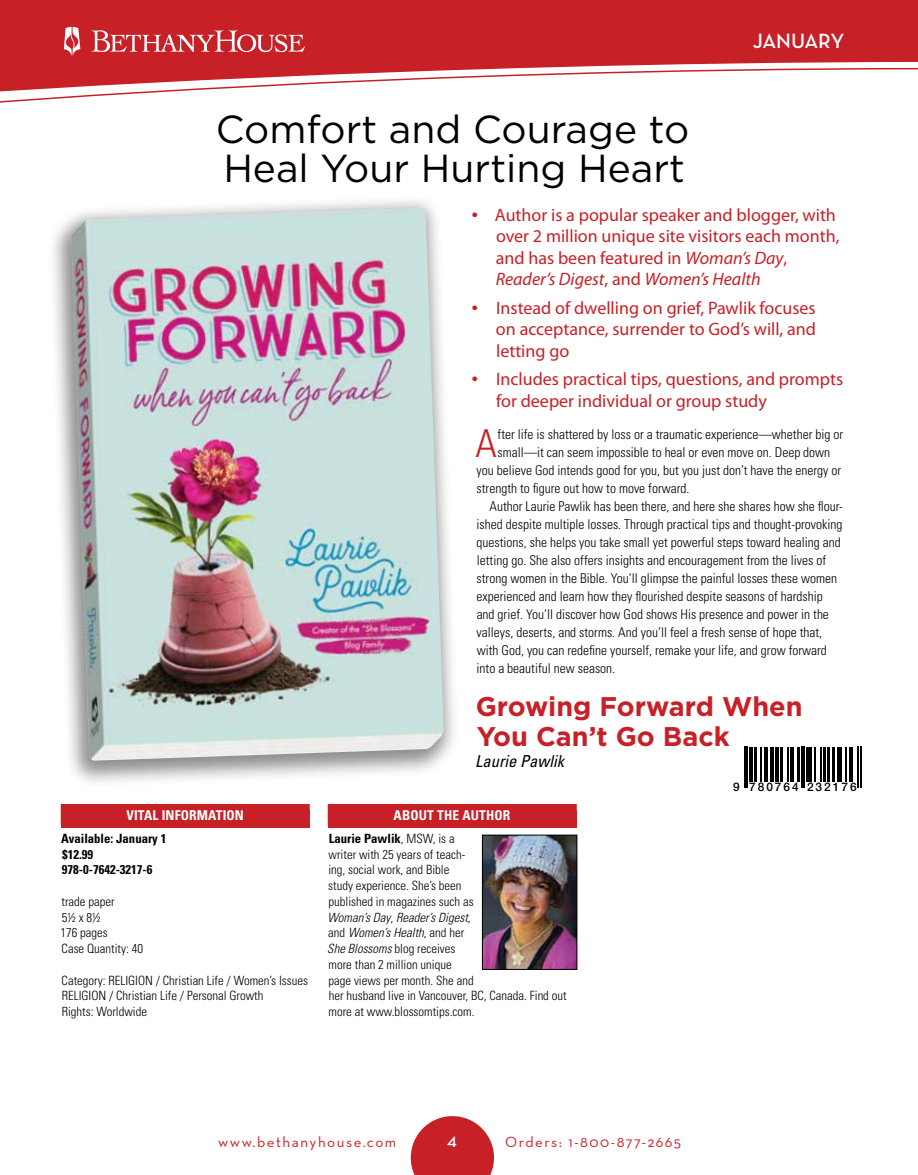
<style>
.page{position:relative;width:918px;height:1175px;background:#fff}
.page>*{position:absolute;margin:0;border:0;box-sizing:border-box;transform-origin:0 0}
.t1{font:39px/39px "Gotham";color:#000}
.t2{font:300 condensed 38.4px "Univers";color:#c82027}
.t3{font:700 27px/30px "Gotham";color:#c82027}
.t4{font:600 21px "Neutraface Text";letter-spacing:-.015em;color:#fff}
.t5{font:18px/21.6px "Myriad Pro";color:#c82027}
.t6{font:italic condensed 16.5px "Univers";color:#000}
.t7{font:600 15.75px "Neutraface Text";color:#fff}
.t8{font:15px "Neutraface Text";letter-spacing:.1em;color:#c82027}
.t9{font:300 condensed 13.5px "Univers";color:#000}
.t10{font:700 condensed 13.5px "Univers";letter-spacing:.01em;color:#fff}
.t11{font:300 condensed 12.75px/15.8px "Univers";color:#000}
.t12{font:700 condensed 12.75px/15.8px "Univers";color:#000}
.t13{font:500 11.85px "Helvetica Neue";letter-spacing:.17em;color:#000}
.s1{font-family:"Myriad";font-weight:700}
.s2{font-style:italic}
.s3{font-family:"Times New Roman";font-weight:400;font-stretch:normal}
.s4{font-weight:700}
</style>
<div class="page">
<div style="left:328px;top:809px;width:249px;height:18px;background:#c82027"></div>
<div style="left:328px;top:804px;width:249px;height:21px;background:#c82027"></div>
<div style="left:61px;top:809px;width:249px;height:18px;background:#c82027"></div>
<div style="left:61px;top:804px;width:249px;height:21px;background:#c82027"></div>
<div style="left:47px;top:195px;width:413px;height:592px;background:#000;opacity:.45"></div>
<img style="left:71px;top:208px;width:373px;height:552px">
<hr style="left:744px;top:746px;width:2px;height:41px;background:#000">
<hr style="left:747px;top:746px;width:1px;height:41px;background:#000">
<hr style="left:749px;top:746px;width:4px;height:35px;background:#000">
<hr style="left:754px;top:746px;width:3px;height:35px;background:#000">
<hr style="left:761px;top:746px;width:1px;height:35px;background:#000">
<hr style="left:764px;top:746px;width:1px;height:35px;background:#000">
<hr style="left:767px;top:746px;width:1px;height:35px;background:#000">
<hr style="left:770px;top:746px;width:4px;height:35px;background:#000">
<hr style="left:775px;top:746px;width:4px;height:35px;background:#000">
<hr style="left:780px;top:746px;width:3px;height:35px;background:#000">
<hr style="left:788px;top:746px;width:1px;height:35px;background:#000">
<hr style="left:790px;top:746px;width:1px;height:35px;background:#000">
<hr style="left:792px;top:746px;width:2px;height:35px;background:#000">
<hr style="left:797px;top:746px;width:3px;height:35px;background:#000">
<hr style="left:801px;top:746px;width:1px;height:41px;background:#000">
<hr style="left:804px;top:746px;width:1px;height:41px;background:#000">
<hr style="left:806px;top:746px;width:3px;height:35px;background:#000">
<hr style="left:810px;top:746px;width:2px;height:35px;background:#000">
<hr style="left:815px;top:746px;width:1px;height:35px;background:#000">
<hr style="left:821px;top:746px;width:1px;height:35px;background:#000">
<hr style="left:823px;top:746px;width:3px;height:35px;background:#000">
<hr style="left:827px;top:746px;width:3px;height:35px;background:#000">
<hr style="left:832px;top:746px;width:2px;height:35px;background:#000">
<hr style="left:837px;top:746px;width:2px;height:35px;background:#000">
<hr style="left:841px;top:746px;width:1px;height:35px;background:#000">
<hr style="left:845px;top:746px;width:2px;height:35px;background:#000">
<hr style="left:849px;top:746px;width:1px;height:35px;background:#000">
<hr style="left:852px;top:746px;width:1px;height:35px;background:#000">
<hr style="left:858px;top:746px;width:1px;height:41px;background:#000">
<hr style="left:860px;top:746px;width:1px;height:41px;background:#000">
<img style="left:484px;top:837px;width:91px;height:130px">
<div style="left:482px;top:835px;width:95px;height:134px;border:1px solid #000"></div>
<svg style="left:411px;top:1116px;width:83px;height:58px;background:#d04349"></svg>
<svg style="left:0;top:0;width:918px;height:103px"></svg>
<h1 class="t1" style="left:216px;top:109px;width:475px">Comfort and Courage to<br>Heal Your Hurting Heart</h1>
<h3 class="t4" style="left:753px;top:28px;width:93px">JANUARY</h3>
<h3 class="t5" style="left:496px;top:204px;width:345px;text-indent:-24px"><span class="s1">•</span> Author is a popular speaker and blogger, with over 2 million unique site visitors each month, and has been featured in <span class="s2">Woman’s Day</span>, <span class="s2">Reader’s Digest</span>, and <span class="s2">Women’s Health</span></h3>
<h3 class="t5" style="left:496px;top:297px;width:321px;text-align:justify;text-indent:-24px"><span class="s1">•</span> Instead of dwelling on grief, Pawlik focuses on acceptance, surrender to God’s will, and letting go</h3>
<h3 class="t5" style="left:496px;top:369px;width:348px;text-indent:-24px"><span class="s1">•</span> Includes practical tips, questions, and prompts for deeper individual or group study</h3>
<h2 class="t2" style="left:476px;top:420px;width:23px">A</h2>
<p class="t9" style="left:498px;top:426px;width:347px">fter life is shattered by loss or a traumatic experience—whether big or</p>
<p class="t9" style="left:497px;top:443px;width:334px">small—it can seem impossible to heal or even move on. Deep down</p>
<p class="t9" style="left:477px;top:461px;width:366px">you believe God intends good for you, but you just don’t have the energy or</p>
<p class="t9" style="left:477px;top:479px;width:214px">strength to figure out how to move forward.</p>
<p class="t9" style="left:490px;top:497px;width:355px">Author Laurie Pawlik has been there, and here she shares how she flour-</p>
<p class="t9" style="left:477px;top:515px;width:367px">ished despite multiple losses. Through practical tips and thought-provoking</p>
<p class="t9" style="left:477px;top:533px;width:366px">questions, she helps you take small yet powerful steps toward healing and</p>
<p class="t9" style="left:477px;top:551px;width:351px">letting go. She also offers insights and encouragement from the lives of</p>
<p class="t9" style="left:477px;top:569px;width:362px">strong women in the Bible. You’ll glimpse the painful losses these women</p>
<p class="t9" style="left:477px;top:587px;width:348px">experienced and learn how they flourished despite seasons of hardship</p>
<p class="t9" style="left:477px;top:605px;width:354px">and grief. You’ll discover how God shows His presence and power in the</p>
<p class="t9" style="left:477px;top:623px;width:347px">valleys, deserts, and storms. And you’ll feel a fresh sense of hope that,</p>
<p class="t9" style="left:477px;top:641px;width:352px">with God, you can redefine yourself, remake your life, and grow forward</p>
<p class="t9" style="left:477px;top:659px;width:141px">into a beautiful new season<span class="s3">.</span></p>
<h3 class="t3" style="left:476px;top:691px;width:328px">Growing Forward When<br>You Can’t Go Back</h3>
<p class="t6" style="left:475px;top:751px;width:90px">Laurie Pawlik</p>
<p class="t10" style="left:126px;top:807px;width:119px">VITAL INFORMATION</p>
<p class="t12" style="left:61px;top:830px;width:107px">Available: January 1 $12.99<br>978-0-7642-3217-6</p>
<p class="t11" style="left:60px;top:893px;width:84px">trade paper<br>5½ x 8½<br>176 pages<br>Case Quantity: 40</p>
<p class="t11" style="left:62px;top:972px;width:248px">Category: RELIGION / Christian Life / Women’s Issues<br>RELIGION / Christian Life / Personal Growth<br>Rights: Worldwide</p>
<p class="t10" style="left:394px;top:807px;width:118px">ABOUT THE AUTHOR</p>
<p class="t11" style="left:327px;top:830px;width:241px"><span class="s4">Laurie Pawlik</span>, MSW, is a<br>writer with 25 years of teach-<br>ing, social work, and Bible<br>study experience. She’s been<br>published in magazines such as<br><span class="s2">Woman’s Day</span>, <span class="s2">Reader’s Digest</span>,<br>and <span class="s2">Women’s Health</span>, and her<br><span class="s2">She Blossoms</span> blog receives<br>more than 2 million unique<br>page views per month. She and<br>her husband live in Vancouver, BC, Canada. Find out more at www.blossomtips.com.</p>
<p class="t8" style="left:218px;top:1132px;width:180px">www.bethanyhouse.com</p>
<p class="t7" style="left:447px;top:1131px;width:11px">4</p>
<p class="t8" style="left:505px;top:1132px;width:177px">Orders: 1-800-877-2665</p>
<p class="t13" style="left:733px;top:777px;width:125px">9 780764 232176</p>
</div>
